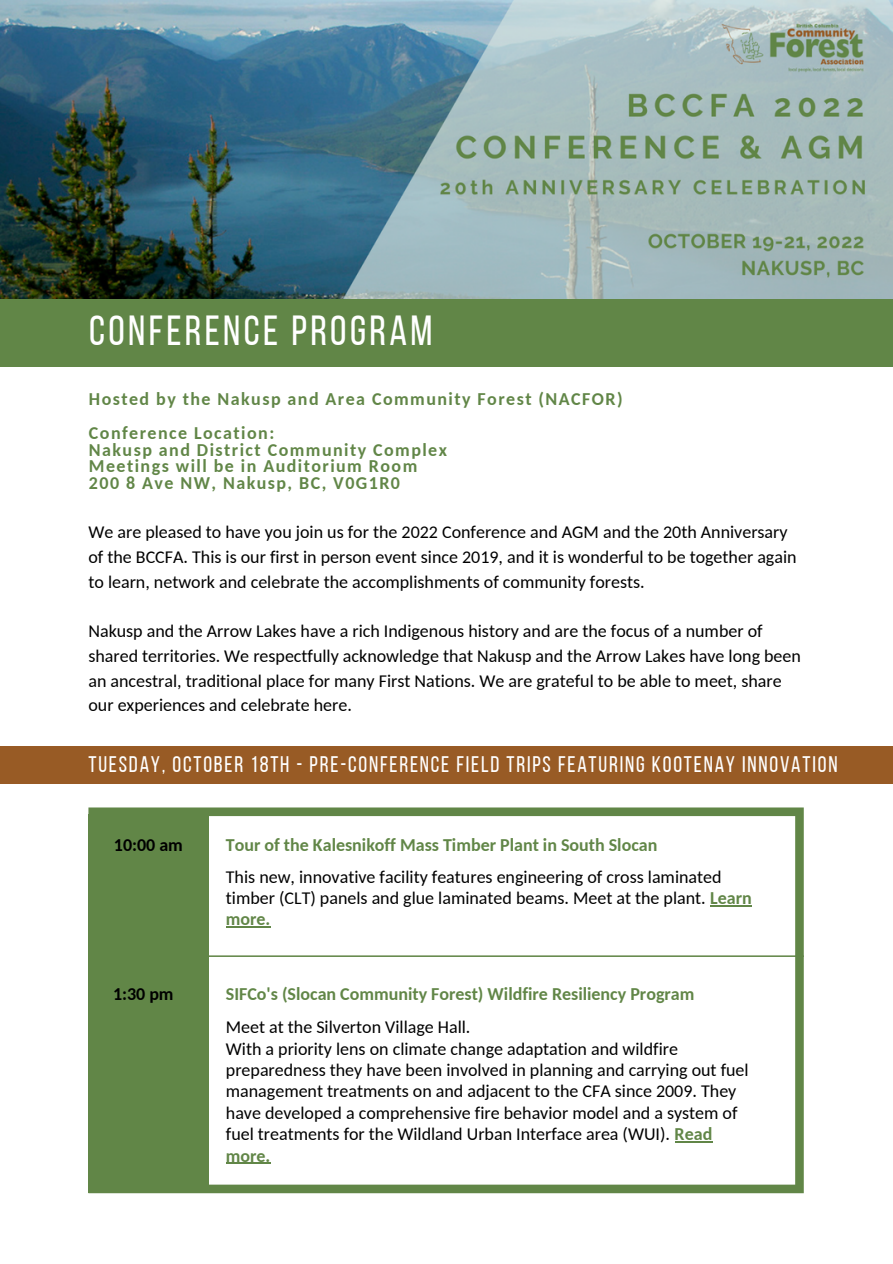
<style>
.page{position:relative;width:893px;height:1264px;background:#fff}
.page>*{position:absolute;margin:0;border:0;box-sizing:border-box;transform-origin:0 0}
.t1{font:42px "Bebas Neue";letter-spacing:.08em;color:#fff}
.t2{font:22.5px "Bebas Neue";letter-spacing:.08em;color:#fff}
.t3{font:18px/21.3px "Carlito";color:#000}
.t4{font:700 18px/16.8px "Carlito";letter-spacing:.08em;color:#618647}
.t5{font:700 18px "Carlito";color:#618647}
.t6{font:700 18px "Carlito";color:#000}
.s1{font-weight:700;color:#618647}
</style>
<div class="page">
<div style="left:0;top:295px;width:892px;height:72px;background:#618647"></div>
<img style="left:0;top:0;width:892px;height:298px">
<div style="left:0;top:746px;width:892px;height:37px;background:#985b25"></div>
<svg style="left:88px;top:807px;width:715px;height:386px"></svg>
<hr style="left:97px;top:955px;width:706px;height:1px;background:#618647">
<div style="left:88px;top:814px;width:121px;height:379px;background:#618647"></div>
<hr style="left:710px;top:905px;width:41px;height:1px;background:#618647">
<hr style="left:226px;top:926px;width:44px;height:1px;background:#618647">
<hr style="left:674px;top:1141px;width:38px;height:1px;background:#618647">
<hr style="left:226px;top:1162px;width:44px;height:1px;background:#618647">
<h1 class="t1" style="left:89px;top:314px;width:344px">CONFERENCE PROGRAM</h1>
<p class="t4" style="left:89px;top:383px;width:535px;line-height:33.8px">Hosted by the Nakusp and Area Community Forest (NACFOR)<br>Conference Location:</p>
<p class="t4" style="left:89px;top:442px;width:359px">Nakusp and District Community Complex<br>Meetings will be in Auditorium Room<br>200 8 Ave NW, Nakusp, BC, V0G1R0</p>
<p class="t3" style="left:88px;top:521px;width:709px;line-height:24.8px">We are pleased to have you join us for the 2022 Conference and AGM and the 20th Anniversary of the BCCFA. This is our first in person event since 2019, and it is wonderful to be together again to learn, network and celebrate the accomplishments of community forests.</p>
<p class="t3" style="left:88px;top:620px;width:714px;line-height:24.8px">Nakusp and the Arrow Lakes have a rich Indigenous history and are the focus of a number of shared territories. We respectfully acknowledge that Nakusp and the Arrow Lakes have long been an ancestral, traditional place for many First Nations. We are grateful to be able to meet, share our experiences and celebrate here.</p>
<p class="t2" style="left:88px;top:755px;width:750px">TUESDAY, OCTOBER 18TH - PRE-CONFERENCE FIELD TRIPS FEATURING KOOTENAY INNOVATION</p>
<p class="t6" style="left:114px;top:837px;width:70px">10:00 am</p>
<p class="t5" style="left:226px;top:837px;width:433px">Tour of the Kalesnikoff Mass Timber Plant in South Slocan</p>
<p class="t3" style="left:226px;top:867px;width:527px">This new, innovative facility features engineering of cross laminated timber (CLT) panels and glue laminated beams. Meet at the plant. <span class="s1">Learn more.</span></p>
<p class="t6" style="left:113px;top:986px;width:62px">1:30 pm</p>
<p class="t5" style="left:226px;top:986px;width:470px">SIFCo's (Slocan Community Forest) Wildfire Resiliency Program</p>
<p class="t3" style="left:226px;top:1018px;width:524px">Meet at the Silverton Village Hall.<br>With a priority lens on climate change adaptation and wildfire preparedness they have been involved in planning and carrying out fuel management treatments on and adjacent to the CFA since 2009. They have developed a comprehensive fire behavior model and a system of fuel treatments for the Wildland Urban Interface area (WUI). <span class="s1">Read more.</span></p>
</div>
